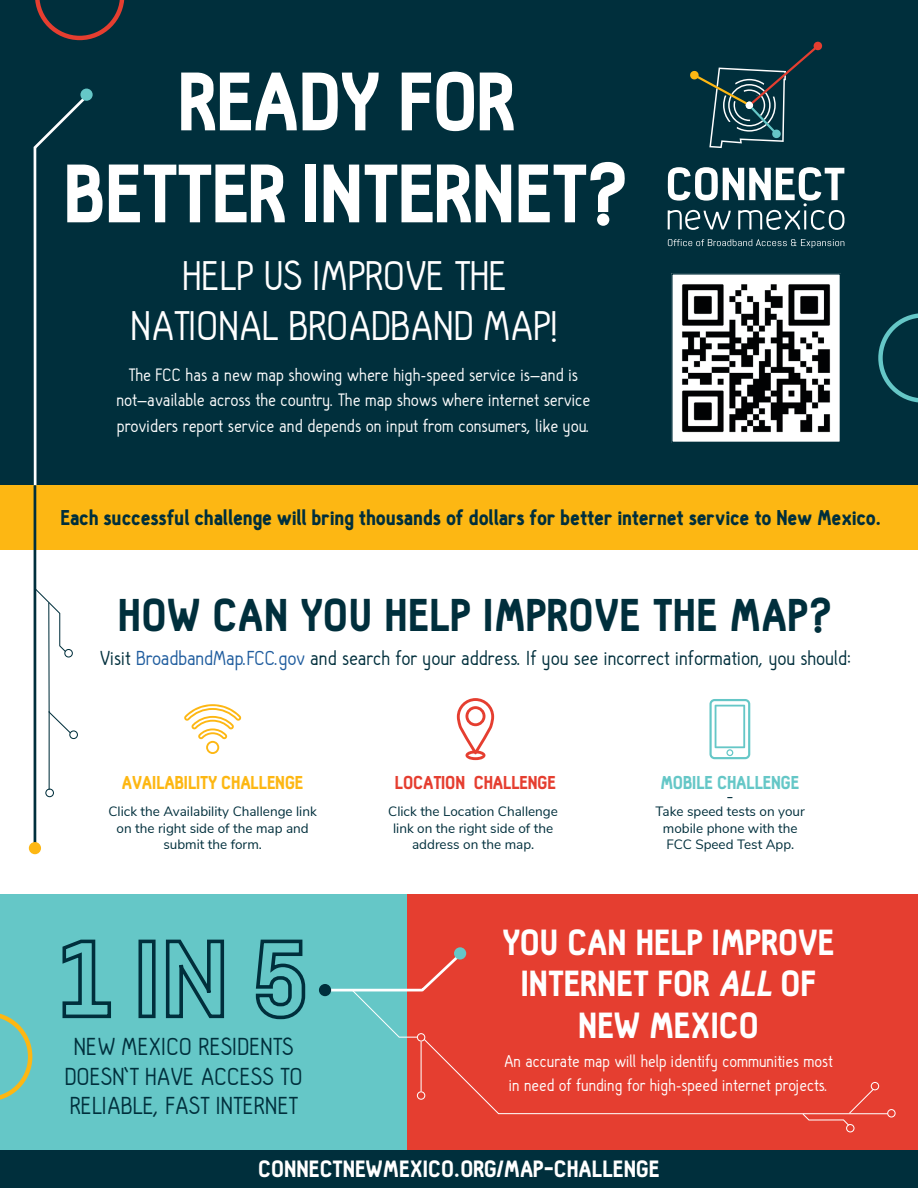
<style>
.page{position:relative;width:918px;height:1188px;background:#fff}
.page>*{position:absolute;margin:0;border:0;box-sizing:border-box;transform-origin:0 0}
.t1{font:900 81px/91.9px "Hallosans";letter-spacing:-.01em;color:#fff;text-align:center}
.t2{font:900 45px "Hallosans";letter-spacing:.01em;color:#002f3c}
.t3{font:43.05px/49.9px "Hallo Sans";letter-spacing:-.01em;color:#fff;text-align:center}
.t4{font:900 35.55px/41.5px "Hallosans";color:#fff;text-align:center}
.t5{font:25.5px/29.4px "Hallo Sans";color:#002f3c;text-align:center}
.t6{font:900 23.1px "Hallosans";color:#fff}
.t7{font:21px "Hallo Sans";color:#002f3c}
.t8{font:900 21px "Hallosans";letter-spacing:-.01em;color:#002f3c}
.t9{font:18.6px/25.8px "Hallo Sans";color:#fff;text-align:center}
.t10{font:900 18.3px "Hallosans";letter-spacing:-.01em;color:#fdb713}
.t11{font:900 18.3px "Hallosans";letter-spacing:-.01em;color:#e53e30}
.t12{font:900 18.3px "Hallosans";letter-spacing:-.01em;color:#65c7c7}
.t13{font:17.85px/24px "Hallo Sans";color:#fff}
.t14{font:13.5px/16.5px "Nunito Sans";color:#002f3c;text-align:center}
.s1{color:#215e9f}
.s2{font-style:italic}
</style>
<div class="page">
<div style="left:406px;top:894px;width:512px;height:258px;background:#e53e30"></div>
<div style="left:0;top:894px;width:406px;height:258px;background:#65c7c7"></div>
<svg style="left:62px;top:939px;width:244px;height:81px"></svg>
<svg style="left:0;top:1013px;width:32px;height:87px"></svg>
<svg style="left:320px;top:951px;width:137px;height:43px"></svg>
<div style="left:319px;top:984px;width:12px;height:12px;background:#002f3c;border-radius:50%"></div>
<div style="left:454px;top:947px;width:12px;height:13px;background:#65c7c7;border-radius:50%"></div>
<svg style="left:351px;top:989px;width:536px;height:126px"></svg>
<div style="left:887px;top:1109px;width:9px;height:9px;border:1px solid #fff;border-radius:50%"></div>
<div style="left:871px;top:1082px;width:8px;height:8px;border:1px solid #fff;border-radius:50%"></div>
<svg style="left:801px;top:1088px;width:74px;height:39px"></svg>
<div style="left:846px;top:1124px;width:9px;height:8px;border:1px solid #fff;border-radius:50%"></div>
<div style="left:417px;top:1034px;width:8px;height:7px;background:#e53e30;border-radius:50%"></div>
<div style="left:417px;top:1033px;width:8px;height:9px;border:1px solid #fff;border-radius:50%"></div>
<div style="left:0;top:0;width:918px;height:540px;background:#002f3c"></div>
<div style="left:0;top:1151px;width:918px;height:37px;background:#002f3c"></div>
<div style="left:0;top:485px;width:918px;height:65px;background:#fdb713"></div>
<svg style="left:184px;top:704px;width:57px;height:50px"></svg>
<svg style="left:457px;top:698px;width:37px;height:62px"></svg>
<svg style="left:709px;top:699px;width:41px;height:60px"></svg>
<img style="left:673px;top:275px;width:166px;height:166px">
<div style="left:671px;top:273px;width:170px;height:170px;border:1px solid #002f3c"></div>
<svg style="left:668px;top:167px;width:177px;height:63px"></svg>
<svg style="left:668px;top:239px;width:176px;height:9px"></svg>
<svg style="left:690px;top:41px;width:133px;height:107px"></svg>
<svg style="left:878px;top:313px;width:40px;height:90px"></svg>
<svg style="left:33px;top:92px;width:51px;height:396px"></svg>
<hr style="left:34px;top:485px;width:2px;height:360px;background:#002f3c">
<div style="left:80px;top:89px;width:13px;height:12px;background:#65c7c7;border-radius:50%"></div>
<div style="left:29px;top:842px;width:12px;height:12px;background:#fdb713;border-radius:50%"></div>
<div style="left:69px;top:730px;width:9px;height:9px;border:1px solid #002f3c;border-radius:50%"></div>
<hr style="left:49px;top:711px;width:1px;height:79px;background:#002f3c">
<div style="left:45px;top:789px;width:9px;height:8px;border:1px solid #002f3c;border-radius:50%"></div>
<div style="left:64px;top:649px;width:9px;height:9px;border:1px solid #002f3c;border-radius:50%"></div>
<svg style="left:36px;top:587px;width:36px;height:147px"></svg>
<svg style="left:35px;top:0;width:89px;height:40px"></svg>
<hr style="left:421px;top:1042px;width:1px;height:49px;background:#fff">
<div style="left:417px;top:1092px;width:8px;height:7px;background:#e53e30;border-radius:50%"></div>
<div style="left:417px;top:1091px;width:8px;height:9px;border:1px solid #fff;border-radius:50%"></div>
<p class="t1" style="left:64px;top:59px;width:567px">READY FOR<br>BETTER INTERNET?</p>
<p class="t3" style="left:131px;top:253px;width:431px">HELP US IMPROVE THE<br>NATIONAL BROADBAND MAP!</p>
<p class="t9" style="left:116px;top:362px;width:476px">The FCC has a new map showing where high-speed service is–and is not–available across the country. The map shows where internet service providers report service and depends on input from consumers, like you.</p>
<p class="t8" style="left:60px;top:506px;width:823px">Each successful challenge will bring thousands of dollars for better internet service to New Mexico.</p>
<p class="t2" style="left:118px;top:591px;width:717px">HOW CAN YOU HELP IMPROVE THE MAP?</p>
<p class="t7" style="left:100px;top:647px;width:753px">Visit <span class="s1">BroadbandMap.FCC.gov</span> and search for your address. If you see incorrect information, you should:</p>
<p class="t10" style="left:122px;top:773px;width:183px">AVAILABILITY CHALLENGE</p>
<p class="t14" style="left:108px;top:802px;width:210px">Click the Availability Challenge link on the right side of the map and submit the form.</p>
<p class="t5" style="left:65px;top:1033px;width:239px">NEW MEXICO RESIDENTS<br>DOESN’T HAVE ACCESS TO<br>RELIABLE, FAST INTERNET</p>
<p class="t11" style="left:395px;top:773px;width:163px">LOCATION CHALLENGE</p>
<p class="t14" style="left:388px;top:802px;width:171px">Click the Location Challenge link on the right side of the address on the map.</p>
<p class="t12" style="left:660px;top:773px;width:141px">MOBILE CHALLENGE</p>
<p class="t14" style="left:656px;top:802px;width:151px">Take speed tests on your mobile phone with the<br>FCC Speed Test App.</p>
<p class="t4" style="left:503px;top:923px;width:333px">YOU CAN HELP IMPROVE<br>INTERNET FOR <span class="s2">ALL</span> OF<br>NEW MEXICO</p>
<p class="t13" style="left:504px;top:1050px;width:330px">An accurate map will help identify communities most in need of funding for high-speed internet projects.</p>
<p class="t6" style="left:258px;top:1156px;width:403px">CONNECTNEWMEXICO.ORG/MAP-CHALLENGE</p>
</div>
